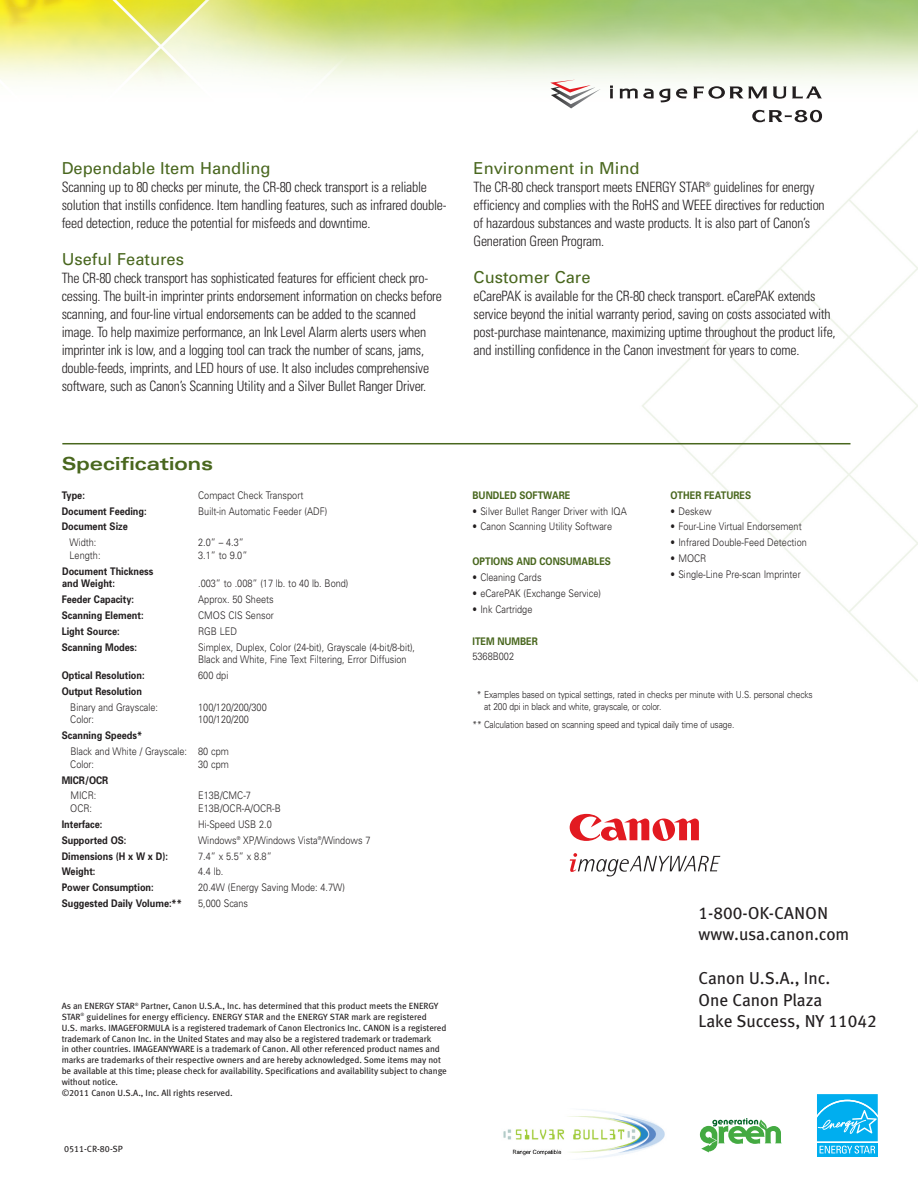
<style>
.page{position:relative;width:918px;height:1188px;background:#fff}
.page>*{position:absolute;margin:0;border:0;box-sizing:border-box;transform-origin:0 0}
.t1{font:700 expanded 18px "Univers";color:#49671e}
.t2{font:17.25px/21.8px "Meta";color:#231f20}
.t3{font:17.25px "Meta Book LF Caps";color:#231f20}
.t4{font:16.5px "Univers";color:#49671e}
.t5{font:300 condensed 14.25px/18px "Univers";letter-spacing:-.02em;color:#231f20}
.t6{font:300 10.5px/12.6px "Univers 45";color:#231f20;scale:.87 1}
.t7{font:700 10.5px/12.6px "Univers";color:#231f20;scale:.87 1}
.t8{font:700 10.5px "Univers";color:#49671e;scale:.87 1}
.t9{font:300 9.75px/11.7px "Univers 45";letter-spacing:-.015em;color:#231f20;scale:.87 1}
.t10{font:9px/10.8px "Meta Book LF";letter-spacing:-.005em;color:#231f20}
.t11{font:9px "Meta Book LF Caps";color:#231f20}
.s1{font-family:"Meta Book LF Caps"}
</style>
<div class="page">
<img style="left:0;top:0;width:918px;height:861px">
<svg style="left:570px;top:853px;width:150px;height:23px"></svg>
<svg style="left:570px;top:814px;width:129px;height:27px"></svg>
<hr style="left:62px;top:443px;width:788px;height:1px;background:#49671e">
<img style="left:503px;top:1109px;width:162px;height:50px">
<svg style="left:610px;top:86px;width:3px;height:12px"></svg>
<svg style="left:620px;top:89px;width:50px;height:13px"></svg>
<svg style="left:676px;top:89px;width:11px;height:9px"></svg>
<svg style="left:693px;top:86px;width:74px;height:13px"></svg>
<svg style="left:773px;top:86px;width:49px;height:13px"></svg>
<svg style="left:551px;top:86px;width:49px;height:22px"></svg>
<div style="left:575px;top:80px;width:15px;height:5px;background:#f9fbf5"></div>
<svg style="left:752px;top:110px;width:70px;height:12px"></svg>
<svg style="left:815px;top:1093px;width:64px;height:65px"></svg>
<div style="left:817px;top:1143px;width:61px;height:13px;background:#00aeef"></div>
<svg style="left:817px;top:1094px;width:61px;height:60px;background:#2ebcf1"></svg>
<svg style="left:700px;top:1118px;width:82px;height:34px"></svg>
<p class="t4" style="left:62px;top:162px;width:210px">Dependable Item Handling</p>
<p class="t5" style="left:62px;top:179px;width:386px">Scanning up to 80 checks per minute, the CR-80 check transport is a reliable solution that instills confidence. Item handling features, such as infrared double&shy;feed detection, reduce the potential for misfeeds and downtime.</p>
<p class="t4" style="left:62px;top:253px;width:124px">Useful Features</p>
<p class="t5" style="left:62px;top:271px;width:382px">The CR-80 check transport has sophisticated features for efficient check pro&shy;cessing. The built-in imprinter prints endorsement information on checks before scanning, and four-line virtual endorsements can be added to the scanned image. To help maximize performance, an Ink Level Alarm alerts users when imprinter ink is low, and a logging tool can track the number of scans, jams, double-feeds, imprints, and LED hours of use. It also includes comprehensive software, such as Canon’s Scanning Utility and a Silver Bullet Ranger Driver.</p>
<p class="t1" style="left:62px;top:457px;width:153px">Specifications</p>
<p class="t7" style="left:62px;top:490px;width:28px">Type:</p>
<p class="t6" style="left:198px;top:490px;width:122px">Compact Check Transport</p>
<p class="t7" style="left:62px;top:506px;width:99px">Document Feeding:</p>
<p class="t6" style="left:198px;top:506px;width:150px">Built-in Automatic Feeder (ADF)</p>
<p class="t7" style="left:62px;top:521px;width:78px">Document Size</p>
<p class="t6" style="left:70px;top:537px;width:32px">Width:</p>
<p class="t6" style="left:198px;top:537px;width:54px">2.0” – 4.3”</p>
<p class="t6" style="left:70px;top:550px;width:37px">Length:</p>
<p class="t6" style="left:198px;top:550px;width:58px">3.1” to 9.0”</p>
<p class="t7" style="left:62px;top:566px;width:106px">Document Thickness and Weight:</p>
<p class="t6" style="left:198px;top:578px;width:174px">.003” to .008” (17 lb. to 40 lb. Bond)</p>
<p class="t7" style="left:62px;top:594px;width:85px">Feeder Capacity:</p>
<p class="t6" style="left:198px;top:594px;width:88px">Approx. 50 Sheets</p>
<p class="t7" style="left:62px;top:610px;width:96px">Scanning Element:</p>
<p class="t6" style="left:198px;top:610px;width:88px">CMOS CIS Sensor</p>
<p class="t7" style="left:62px;top:626px;width:68px">Light Source:</p>
<p class="t6" style="left:198px;top:626px;width:46px">RGB LED</p>
<p class="t7" style="left:62px;top:642px;width:88px">Scanning Modes:</p>
<p class="t6" style="left:198px;top:642px;width:251px">Simplex, Duplex, Color (24-bit), Grayscale (4-bit/8-bit),<br>Black and White, Fine Text Filtering, Error Diffusion</p>
<p class="t7" style="left:62px;top:670px;width:97px">Optical Resolution:</p>
<p class="t6" style="left:198px;top:670px;width:36px">600 dpi</p>
<p class="t7" style="left:62px;top:686px;width:94px">Output Resolution</p>
<p class="t6" style="left:70px;top:702px;width:102px">Binary and Grayscale:</p>
<p class="t6" style="left:198px;top:702px;width:80px">100/120/200/300</p>
<p class="t6" style="left:70px;top:714px;width:29px">Color:</p>
<p class="t6" style="left:198px;top:714px;width:60px">100/120/200</p>
<p class="t7" style="left:62px;top:730px;width:94px">Scanning Speeds*</p>
<p class="t6" style="left:70px;top:746px;width:184px">Black and White / Grayscale: 80 cpm<br>Color:</p>
<p class="t6" style="left:198px;top:759px;width:37px">30 cpm</p>
<p class="t7" style="left:62px;top:774px;width:55px">MICR/OCR</p>
<p class="t6" style="left:70px;top:790px;width:31px">MICR:</p>
<p class="t6" style="left:198px;top:790px;width:62px">E13B/CMC-7</p>
<p class="t6" style="left:70px;top:803px;width:27px">OCR:</p>
<p class="t6" style="left:198px;top:803px;width:97px">E13B/OCR-A/OCR-B</p>
<p class="t7" style="left:62px;top:819px;width:48px">Interface:</p>
<p class="t6" style="left:198px;top:819px;width:86px">Hi-Speed USB 2.0</p>
<p class="t7" style="left:62px;top:835px;width:76px">Supported OS:</p>
<p class="t6" style="left:198px;top:835px;width:200px">Windows<sup>®</sup> XP/Windows Vista<sup>®</sup>/Windows 7</p>
<p class="t7" style="left:62px;top:850px;width:124px">Dimensions (H x W x D):</p>
<p class="t6" style="left:198px;top:850px;width:86px">7.4” x 5.5” x 8.8”</p>
<p class="t7" style="left:62px;top:866px;width:40px">Weight:</p>
<p class="t6" style="left:198px;top:866px;width:30px">4.4 lb.</p>
<p class="t7" style="left:62px;top:882px;width:107px">Power Consumption:</p>
<p class="t6" style="left:198px;top:882px;width:170px">20.4W (Energy Saving Mode: 4.7W)</p>
<p class="t7" style="left:62px;top:898px;width:140px">Suggested Daily Volume:**</p>
<p class="t6" style="left:198px;top:898px;width:59px">5,000 Scans</p>
<p class="t10" style="left:62px;top:1001px;width:387px">As an ENERGY STAR<sup>®</sup> Partner, Canon U.S.A., Inc. has determined that this product meets the ENERGY STAR<sup>®</sup> guidelines for energy efficiency. ENERGY STAR and the ENERGY STAR mark are registered<br>U.S. marks. IMAGEFORMULA is a registered trademark of Canon Electronics Inc. CANON is a registered trademark of Canon Inc. in the United States and may also be a registered trademark or trademark<br>in other countries. IMAGEANYWARE is a trademark of Canon. All other referenced product names and marks are trademarks of their respective owners and are hereby acknowledged. Some items may not be available at this time; please check for availability. Specifications and availability subject to change without notice.<br>©2011 Canon U.S.A., Inc. All rights reserved.</p>
<p class="t11" style="left:64px;top:1145px;width:60px">0511-CR-80-SP</p>
<p class="t4" style="left:474px;top:162px;width:167px">Environment in Mind</p>
<p class="t5" style="left:474px;top:179px;width:353px">The CR-80 check transport meets ENERGY STAR<sup>®</sup> guidelines for energy efficiency and complies with the RoHS and WEEE directives for reduction of hazardous substances and waste products. It is also part of Canon’s Generation Green Program.</p>
<p class="t4" style="left:474px;top:271px;width:118px">Customer Care</p>
<p class="t5" style="left:474px;top:289px;width:363px">eCarePAK is available for the CR-80 check transport. eCarePAK extends service beyond the initial warranty period, saving on costs associated with post-purchase maintenance, maximizing uptime throughout the product life, and instilling confidence in the Canon investment for years to come.</p>
<p class="t8" style="left:473px;top:491px;width:114px">BUNDLED SOFTWARE</p>
<p class="t6" style="left:473px;top:506px;width:179px">• Silver Bullet Ranger Driver with IQA</p>
<p class="t6" style="left:473px;top:521px;width:162px">• Canon Scanning Utility Software</p>
<p class="t8" style="left:473px;top:558px;width:161px">OPTIONS AND CONSUMABLES</p>
<p class="t6" style="left:473px;top:572px;width:81px">• Cleaning Cards</p>
<p class="t6" style="left:473px;top:588px;width:149px">• eCarePAK (Exchange Service)</p>
<p class="t6" style="left:473px;top:604px;width:70px">• Ink Cartridge</p>
<p class="t8" style="left:473px;top:637px;width:77px">ITEM NUMBER</p>
<p class="t6" style="left:473px;top:651px;width:49px">5368B002</p>
<p class="t8" style="left:671px;top:491px;width:94px">OTHER FEATURES</p>
<p class="t6" style="left:671px;top:506px;width:49px">• Deskew</p>
<p class="t6" style="left:671px;top:521px;width:152px">• Four-Line Virtual Endorsement</p>
<p class="t6" style="left:671px;top:537px;width:158px">• Infrared Double-Feed Detection</p>
<p class="t6" style="left:671px;top:553px;width:43px">• MOCR</p>
<p class="t6" style="left:671px;top:569px;width:151px">• Single-Line Pre-scan Imprinter</p>
<p class="t9" style="left:484px;top:689px;width:379px;text-indent:-7px">* Examples based on typical settings, rated in checks per minute with U.S. personal checks at 200 dpi in black and white, grayscale, or color.</p>
<p class="t9" style="left:473px;top:719px;width:302px">** Calculation based on scanning speed and typical daily time of usage.</p>
<p class="t3" style="left:699px;top:906px;width:131px">1-800-OK-CANON</p>
<p class="t2" style="left:699px;top:925px;width:152px">www.usa.canon.com</p>
<p class="t2" style="left:699px;top:968px;width:180px">Canon U.S.A., Inc.<br>One Canon Plaza<br>Lake Success, NY <span class="s1">11042</span></p>
</div>
